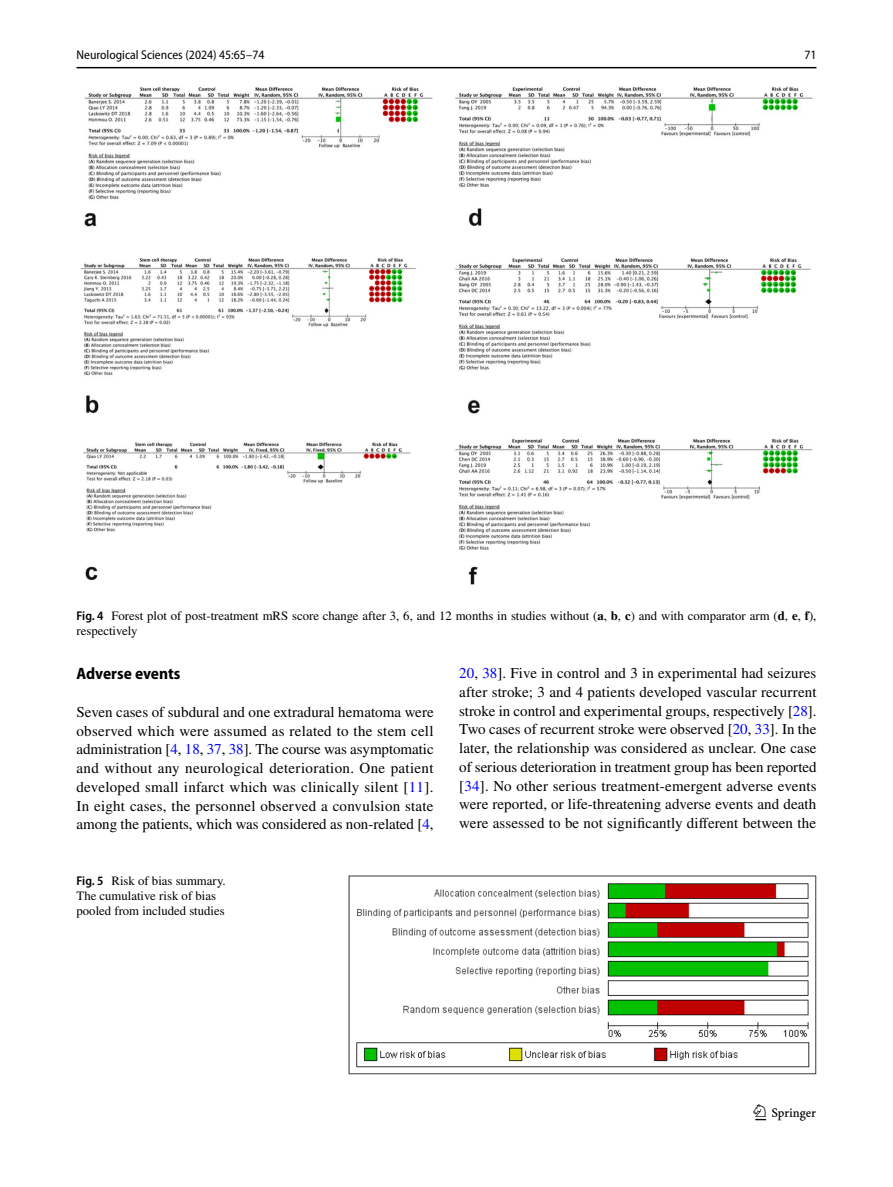
<style>
.page{position:relative;width:893px;height:1187px;background:#fff}
.page>*{position:absolute;margin:0;border:0;box-sizing:border-box;transform-origin:0 0}
.t1{font:22.5px "Springnew Regular 3";color:#000}
.t2{font:700 semi-condensed 16.5px "Myriad Pro";color:#000}
.t3{font:15px/18.8px "STIX";color:#000;text-align:justify}
.t4{font:12.75px/15px "STIX";color:#000}
.t5{font:semi-condensed 12.75px "Myriad Pro";color:#000}
.s1{font-family:"Myriad Pro";font-weight:600;font-stretch:semi-condensed}
.s2{font-weight:700}
.s3{color:#00f}
</style>
<div class="page">
<hr style="left:77px;top:67px;width:739px;height:1px;background:#000">
<img style="left:81px;top:87px;width:731px;height:498px">
<img style="left:349px;top:875px;width:467px;height:198px">
<p class="t5" style="left:77px;top:48px;width:189px">Neurological Sciences (2024) 45:65–74</p>
<p class="t5" style="left:804px;top:48px;width:14px">71</p>
<p class="t4" style="left:77px;top:609px;width:741px"><span class="s1">Fig. 4</span> Forest plot of post-treatment mRS score change after 3, 6, and 12 months in studies without (<span class="s2">a</span>, <span class="s2">b</span>, <span class="s2">c</span>) and with comparator arm (<span class="s2">d</span>, <span class="s2">e</span>, <span class="s2">f</span>), respectively</p>
<p class="t2" style="left:77px;top:664px;width:105px">Adverse events</p>
<p class="t3" style="left:77px;top:703px;width:359px">Seven cases of subdural and one extradural hematoma were observed which were assumed as related to the stem cell administration [<span class="s3">4</span>, <span class="s3">18</span>, <span class="s3">37</span>, <span class="s3">38</span>]. The course was asymptomatic and without any neurological deterioration. One patient developed small infarct which was clinically silent [<span class="s3">11</span>].<br>In eight cases, the personnel observed a convulsion state among the patients, which was considered as non-related [<span class="s3">4</span>,</p>
<p class="t4" style="left:77px;top:873px;width:151px"><span class="s1">Fig. 5</span> Risk of bias summary.<br>The cumulative risk of bias pooled from included studies</p>
<p class="t3" style="left:459px;top:664px;width:359px"><span class="s3">20</span>, <span class="s3">38</span>]. Five in control and 3 in experimental had seizures after stroke; 3 and 4 patients developed vascular recurrent stroke in control and experimental groups, respectively [<span class="s3">28</span>].<br>Two cases of recurrent stroke were observed [<span class="s3">20</span>, <span class="s3">33</span>]. In the later, the relationship was considered as unclear. One case of serious deterioration in treatment group has been reported [<span class="s3">34</span>]. No other serious treatment-emergent adverse events were reported, or life-threatening adverse events and death were assessed to be not significantly different between the</p>
<h1 class="t1" style="left:755px;top:1104px;width:62px">1 3</h1>
</div>
